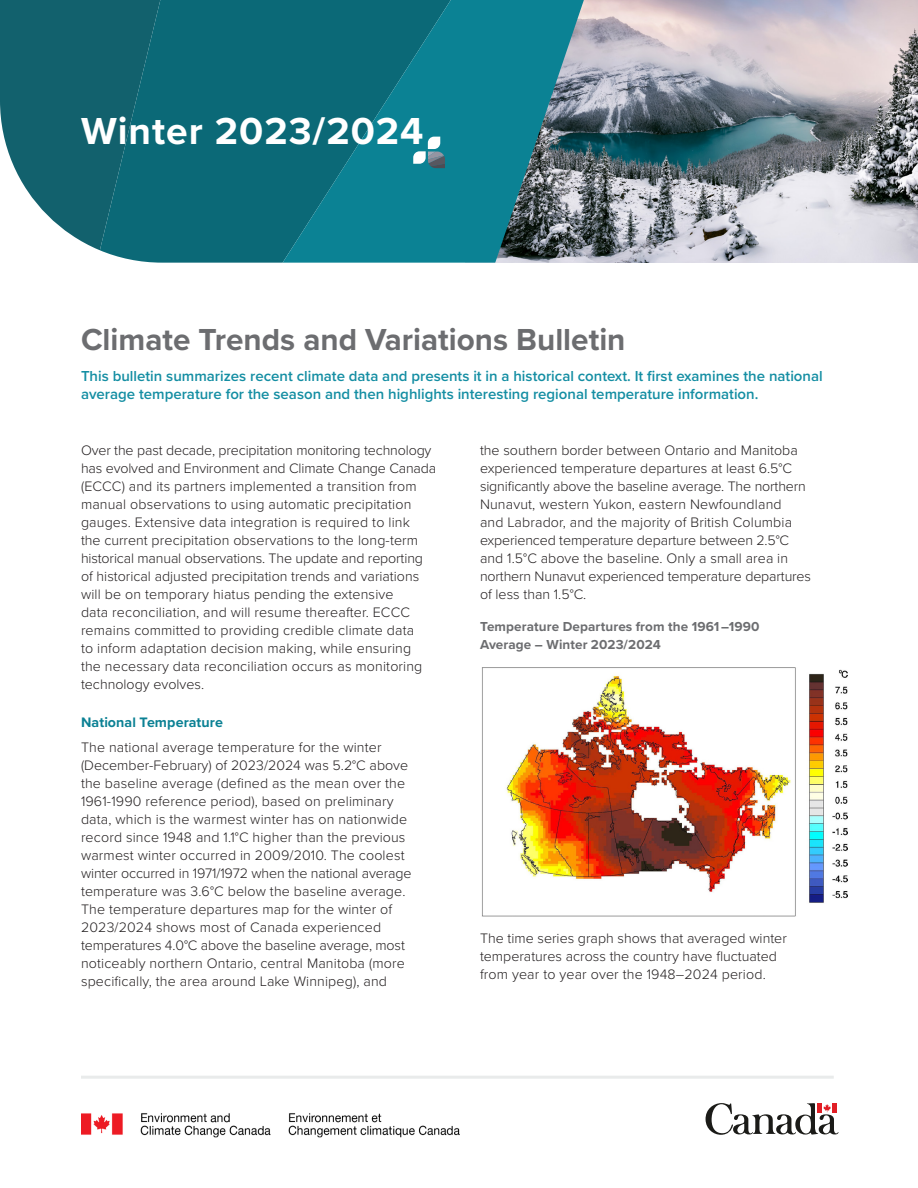
<style>
.page{position:relative;width:918px;height:1188px;background:#fff}
.page>*{position:absolute;margin:0;border:0;box-sizing:border-box;transform-origin:0 0}
.t1{font:700 39px "Proxima Nova";letter-spacing:.025em;color:#fff}
.t2{font:700 31.5px "Proxima Nova";color:#6c6d70}
.t3{font:600 15px/18px "Proxima Nova";color:#148ea3}
.Body_Text{font:300 14.25px/18px "Proxima Nova";letter-spacing:.01em;color:#231f20}
.t4{font:700 14.25px "Proxima Nova";letter-spacing:.005em;color:#0b8194}
.Chart_Title{font:700 13.5px/18px "Proxima Nova";letter-spacing:.01em;color:#6c6d70}
</style>
<div class="page">
<svg style="left:705px;top:1103px;width:134px;height:32px"></svg>
<hr style="left:81px;top:1076px;width:753px;height:3px;background:#e9ebeb">
<img style="left:717px;top:0;width:201px;height:263px">
<svg style="left:0;top:0;width:87px;height:245px;fill:#12616d"></svg>
<svg style="left:87px;top:0;width:168px;height:263px;background:#0f6876"></svg>
<svg style="left:255px;top:0;width:462px;height:263px;background:#3a808d"></svg>
<img style="left:81px;top:1113px;width:379px;height:24px">
<svg style="left:413px;top:137px;width:32px;height:31px"></svg>
<img style="left:482px;top:668px;width:366px;height:249px">
<div style="left:486px;top:883px;width:209px;height:29px;background:#fff"></div>
<h1 class="t1" style="left:81px;top:102px;width:344px">Winter 2023/2024</h1>
<h2 class="t2" style="left:81px;top:316px;width:546px">Climate Trends and Variations Bulletin</h2>
<h3 class="t3" style="left:81px;top:367px;width:743px">This bulletin summarizes recent climate data and presents it in a historical context. It first examines the national average temperature for the season and then highlights interesting regional temperature information.</h3>
<p class="Body_Text" style="left:81px;top:441px;width:357px">Over the past decade, precipitation monitoring technology has evolved and Environment and Climate Change Canada (ECCC) and its partners implemented a transition from manual observations to using automatic precipitation gauges. Extensive data integration is required to link<br>the current precipitation observations to the long-term historical manual observations. The update and reporting of historical adjusted precipitation trends and variations will be on temporary hiatus pending the extensive<br>data reconciliation, and will resume thereafter. ECCC remains committed to providing credible climate data<br>to inform adaptation decision making, while ensuring<br>the necessary data reconciliation occurs as monitoring technology evolves.</p>
<h4 class="t4" style="left:81px;top:712px;width:143px">National Temperature</h4>
<p class="Body_Text" style="left:81px;top:738px;width:332px">The national average temperature for the winter (December-February) of 2023/2024 was 5.2°C above the baseline average (defined as the mean over the 1961-1990 reference period), based on preliminary data, which is the warmest winter has on nationwide record since 1948 and 1.1°C higher than the previous warmest winter occurred in 2009/2010. The coolest winter occurred in 1971/1972 when the national average temperature was 3.6°C below the baseline average.<br>The temperature departures map for the winter of 2023/2024 shows most of Canada experienced temperatures 4.0°C above the baseline average, most noticeably northern Ontario, central Manitoba (more specifically, the area around Lake Winnipeg), and</p>
<p class="Body_Text" style="left:480px;top:441px;width:333px">the southern border between Ontario and Manitoba experienced temperature departures at least 6.5°C significantly above the baseline average. The northern Nunavut, western Yukon, eastern Newfoundland<br>and Labrador, and the majority of British Columbia experienced temperature departure between 2.5°C and 1.5°C above the baseline. Only a small area in northern Nunavut experienced temperature departures of less than 1.5°C.</p>
<p class="Chart_Title" style="left:480px;top:617px;width:281px">Temperature Departures from the 1961 –1990<br>Average – Winter 2023/2024</p>
<p class="Body_Text" style="left:480px;top:929px;width:308px">The time series graph shows that averaged winter temperatures across the country have fluctuated from year to year over the 1948–2024 period.</p>
</div>
